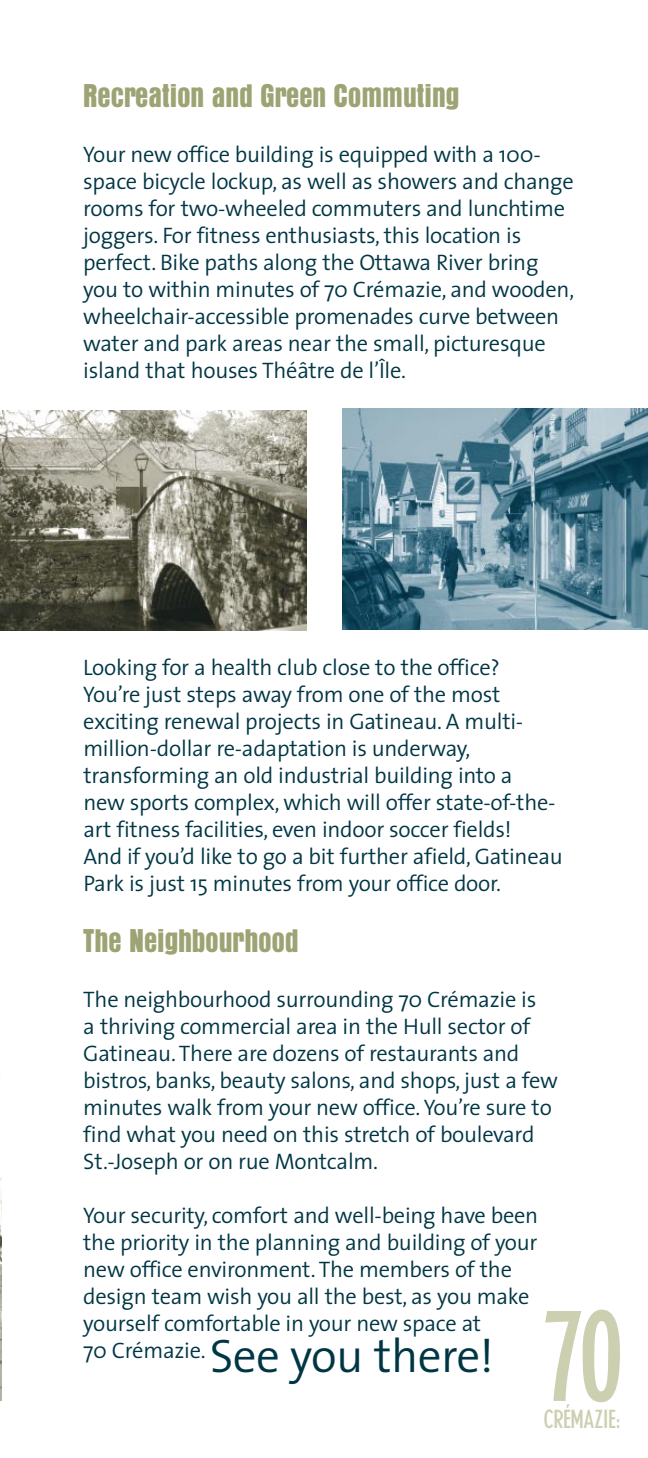
<style>
.page{position:relative;width:648px;height:1458px;background:#fff}
.page>*{position:absolute;margin:0;border:0;box-sizing:border-box;transform-origin:0 0}
.t1{font:124.2px "Cg Erbar Lt Cd";color:#cdcfb1}
.t2{font:300 47.25px "The Sans";letter-spacing:-.01em;color:#003644}
.t3{font:29.25px "Cg Aura";letter-spacing:-.01em;color:#9ea374}
.t4{font:25.2px "Cg Erbar Lt Cd";color:#cdcfb1}
.t5{font:300 22.5px/27px "The Sans";letter-spacing:-.01em;color:#003644}
</style>
<div class="page">
<img style="left:0;top:1178px;width:2px;height:222px">
<img style="left:0;top:410px;width:307px;height:221px">
<img style="left:343px;top:409px;width:305px;height:221px">
<h3 class="t3" style="left:83px;top:83px;width:378px">Recreation and Green Commuting</h3>
<p class="t5" style="left:83px;top:143px;width:492px">Your new office building is equipped with a 100- space bicycle lockup, as well as showers and change rooms for two-wheeled commuters and lunchtime joggers. For fitness enthusiasts, this location is perfect. Bike paths along the Ottawa River bring you to within minutes of 70 Crémazie, and wooden, wheelchair-accessible promenades curve between water and park areas near the small, picturesque island that houses Théâtre de l’Île.</p>
<p class="t5" style="left:83px;top:656px;width:481px">Looking for a health club close to the office?<br>You’re just steps away from one of the most exciting renewal projects in Gatineau. A multi&shy;million-dollar re-adaptation is underway, transforming an old industrial building into a<br>new sports complex, which will offer state-of-the&shy;art fitness facilities, even indoor soccer fields!<br>And if you’d like to go a bit further afield, Gatineau Park is just 15 minutes from your office door.</p>
<h3 class="t3" style="left:83px;top:928px;width:217px">The Neighbourhood</h3>
<p class="t5" style="left:83px;top:988px;width:476px">The neighbourhood surrounding 70 Crémazie is<br>a thriving commercial area in the Hull sector of Gatineau. There are dozens of restaurants and bistros, banks, beauty salons, and shops, just a few minutes walk from your new office. You’re sure to find what you need on this stretch of boulevard St.-Joseph or on rue Montcalm.</p>
<p class="t5" style="left:83px;top:1204px;width:456px">Your security, comfort and well-being have been the priority in the planning and building of your new office environment. The members of the design team wish you all the best, as you make yourself comfortable in your new space at</p>
<h2 class="t2" style="left:83px;top:1339px;width:412px"><sup>70</sup> <sup>Crémazie.</sup> See you there!</h2>
<h1 class="t1" style="left:539px;top:1312px;width:86px">70</h1>
<p class="t4" style="left:544px;top:1410px;width:78px">CRÉMAZIE:</p>
</div>
